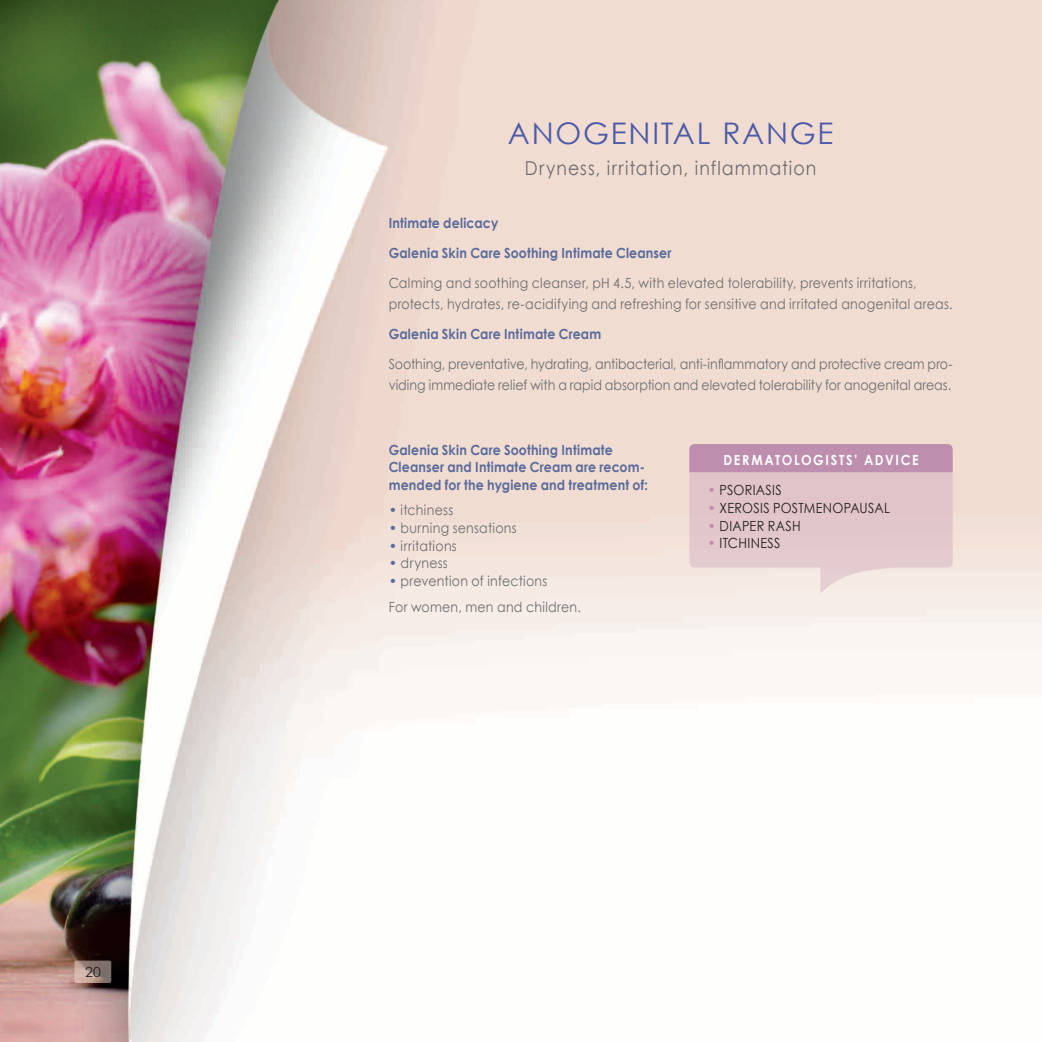
<style>
.page{position:relative;width:1042px;height:1042px;background:#fff}
.page>*{position:absolute;margin:0;border:0;box-sizing:border-box;transform-origin:0 0}
.t1{font:29.75px "Century Gothic";letter-spacing:.06em;color:#4b5aa8}
.t2{font:19.25px "Century Gothic";letter-spacing:.06em;color:#6c6d70;scale:.9 1}
.t3{font:14px/21px "Century Gothic";letter-spacing:.01em;color:#6c6d70;scale:.9 1}
.t4{font:700 14px/17.5px "Century Gothic";letter-spacing:.015em;color:#5a6b9a;scale:.9 1}
.t5{font:14px "Century Gothic";letter-spacing:.025em;color:#231f20;scale:.9 1}
.t6{font:700 14px "Century Gothic";letter-spacing:.13em;color:#fff;scale:.9 1}
.t7{font:14px "Century Gothic";letter-spacing:.025em;color:#231f20}
.s1{color:#5a6b9a}
.s2{color:#be8eae}
</style>
<div class="page">
<img style="left:0;top:0;width:1042px;height:1042px">
<svg style="left:74px;top:960px;width:37px;height:23px"></svg>
<svg style="left:689px;top:444px;width:263px;height:149px;background:#dec1c8"></svg>
<p class="t7" style="left:85px;top:963px;width:17px">20</p>
<p class="t1" style="left:508px;top:115px;width:327px">ANOGENITAL RANGE</p>
<p class="t2" style="left:525px;top:156px;width:325px">Dryness, irritation, inflammation</p>
<p class="t4" style="left:389px;top:214px;width:123px">Intimate delicacy</p>
<p class="t4" style="left:389px;top:244px;width:316px">Galenia Skin Care Soothing Intimate Cleanser</p>
<p class="t3" style="left:389px;top:272px;width:628px">Calming and soothing cleanser, pH 4.5, with elevated tolerability, prevents irritations, protects, hydrates, re-acidifying and refreshing for sensitive and irritated anogenital areas.</p>
<p class="t4" style="left:389px;top:324px;width:238px">Galenia Skin Care Intimate Cream</p>
<p class="t3" style="left:389px;top:353px;width:628px">Soothing, preventative, hydrating, antibacterial, anti-inflammatory and protective cream pro&shy;viding immediate relief with a rapid absorption and elevated tolerability for anogenital areas.</p>
<p class="t4" style="left:389px;top:440px;width:290px">Galenia Skin Care Soothing Intimate<br>Cleanser and Intimate Cream are recom&shy;mended for the hygiene and treatment of:</p>
<p class="t3" style="left:389px;top:499px;width:73px"><span class="s1">•</span> itchiness</p>
<p class="t3" style="left:389px;top:517px;width:144px"><span class="s1">•</span> burning sensations</p>
<p class="t3" style="left:389px;top:535px;width:77px"><span class="s1">•</span> irritations</p>
<p class="t3" style="left:389px;top:552px;width:67px"><span class="s1">•</span> dryness</p>
<p class="t3" style="left:389px;top:570px;width:178px"><span class="s1">•</span> prevention of infections</p>
<p class="t3" style="left:389px;top:596px;width:215px">For women, men and children.</p>
<p class="t6" style="left:723px;top:451px;width:218px">DERMATOLOGISTS’ ADVICE</p>
<p class="t5" style="left:707px;top:482px;width:84px"><span class="s2">•</span> PSORIASIS</p>
<p class="t5" style="left:707px;top:499px;width:204px"><span class="s2">•</span> XEROSIS POSTMENOPAUSAL</p>
<p class="t5" style="left:707px;top:517px;width:105px"><span class="s2">•</span> DIAPER RASH</p>
<p class="t5" style="left:707px;top:535px;width:83px"><span class="s2">•</span> ITCHINESS</p>
</div>
